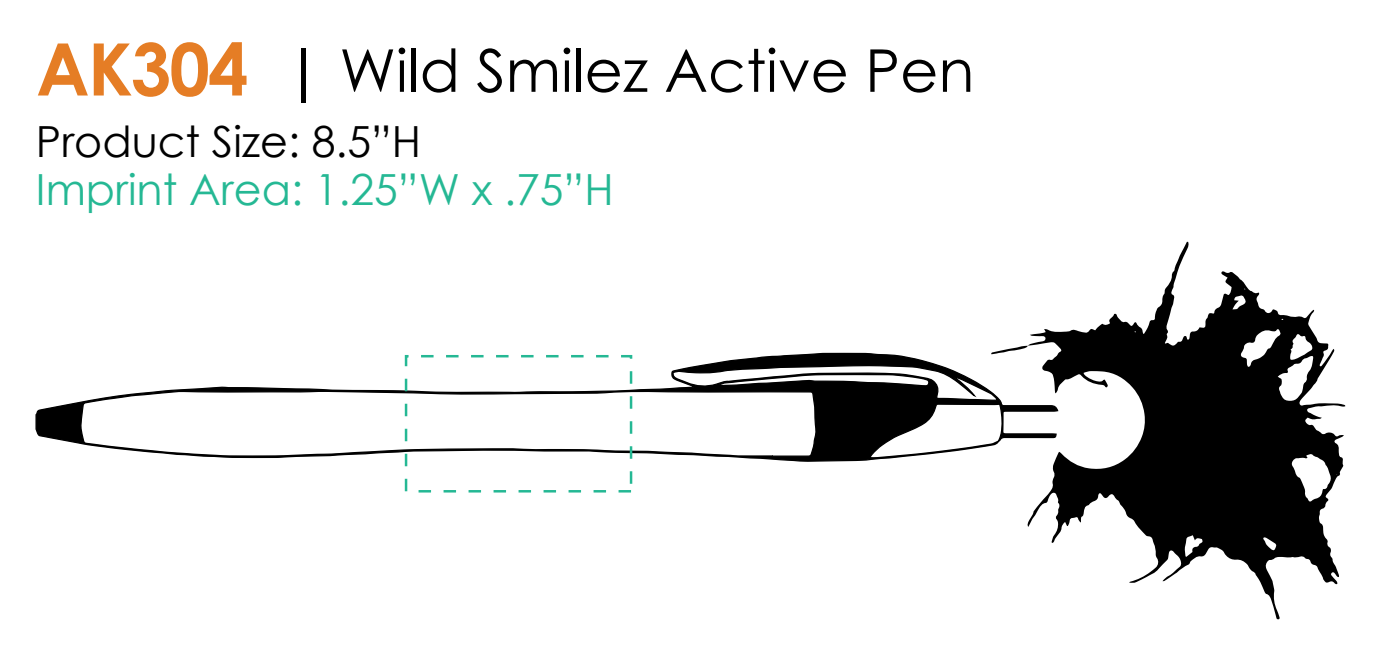
<style>
.page{position:relative;width:1390px;height:657px;background:#fff}
.page>*{position:absolute;margin:0;border:0;box-sizing:border-box;transform-origin:0 0}
.t1{font:700 72.25px "Century Gothic";letter-spacing:-.025em;color:#e57d25}
.t2{font:59px "Century Gothic";color:#000}
.t3{font:43px "Century Gothic";color:#25b894}
.t4{font:43px "Century Gothic";color:#000}
</style>
<div class="page">
<svg style="left:1027px;top:242px;width:318px;height:377px"></svg>
<svg style="left:35px;top:352px;width:1024px;height:110px"></svg>
<svg style="left:991px;top:346px;width:37px;height:8px"></svg>
<div style="left:405px;top:355px;width:227px;height:137px;border:2px dashed #25b894"></div>
<h1 class="t1" style="left:36px;top:14px;width:214px">AK304</h1>
<h2 class="t2" style="left:283px;top:29px;width:692px">| Wild Smilez Active Pen</h2>
<p class="t4" style="left:36px;top:112px;width:387px">Product Size: 8.5”H</p>
<p class="t3" style="left:36px;top:160px;width:579px">Imprint Area: 1.25”W x .75”H</p>
</div>
